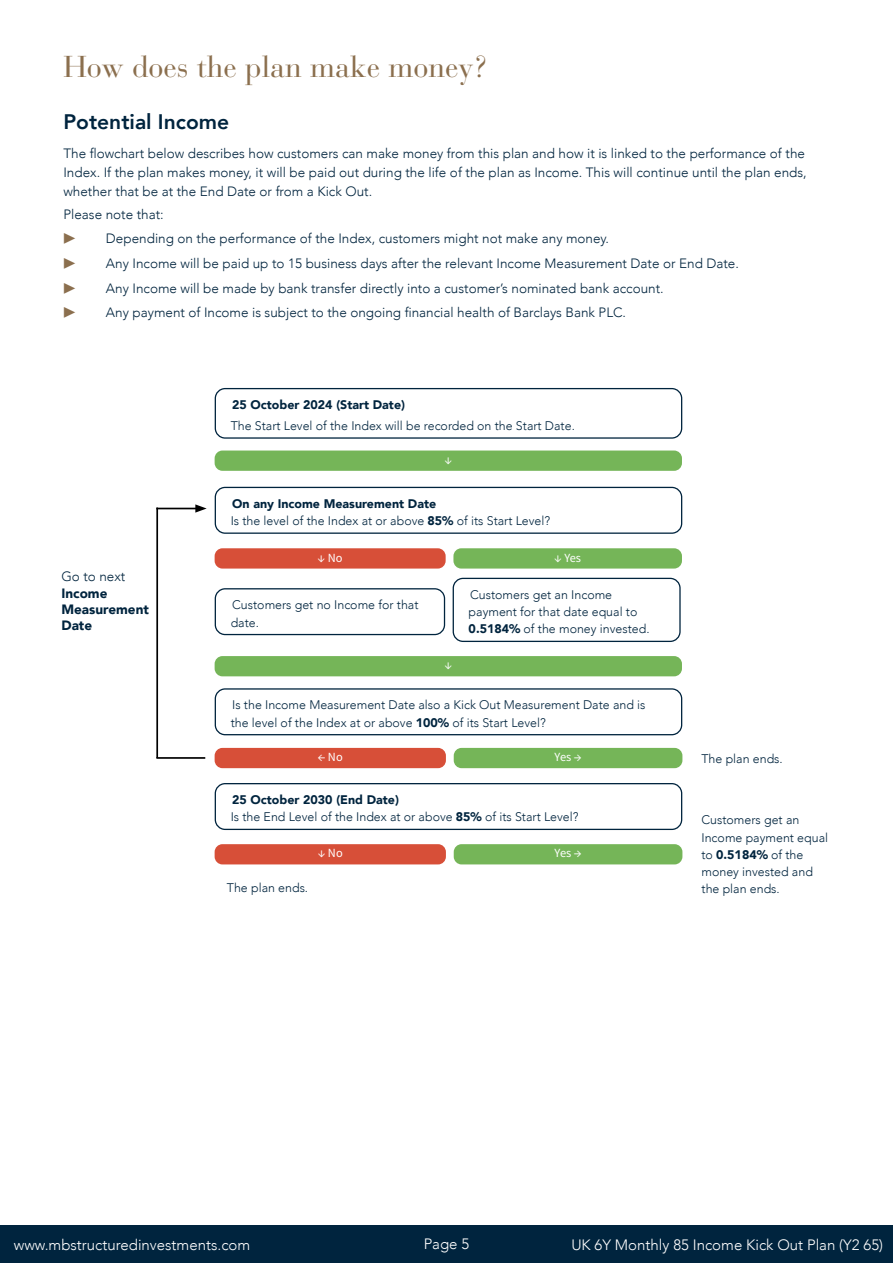
<style>
.page{position:relative;width:893px;height:1263px;background:#fff}
.page>*{position:absolute;margin:0;border:0;box-sizing:border-box;transform-origin:0 0}
.t1{font:30px "Bauer Bodoni Std";color:#8b6f4e}
.t2{font:800 21px "Avenir";color:#00243e}
.t3{font:300 15px "Avenir";color:#fff}
.t4{font:300 13.5px/18.8px "Avenir";color:#00243e}
.t5{font:900 13.5px/16.2px "Avenir";color:#00243e}
.t6{font:13.5px "Source Sans Pro";color:#8b6f4e}
.t7{font:300 12.45px/17.2px "Avenir";color:#00243e}
.t8{font:900 12.45px "Avenir";color:#00243e}
.t9{font:12.45px "Source Sans Pro";color:#fff}
.s1{font-weight:900}
</style>
<div class="page">
<div style="left:0;top:1225px;width:893px;height:38px;background:#00243e"></div>
<div style="left:215px;top:450px;width:467px;height:21px;background:#75b558;border-radius:8px"></div>
<div style="left:215px;top:548px;width:231px;height:21px;background:#d74f38;border-radius:8px"></div>
<div style="left:453px;top:548px;width:229px;height:21px;background:#75b558;border-radius:8px"></div>
<div style="left:215px;top:656px;width:467px;height:20px;background:#75b558;border-radius:8px"></div>
<div style="left:215px;top:388px;width:467px;height:51px;border:1px solid #00243e;border-radius:10px"></div>
<div style="left:215px;top:487px;width:467px;height:47px;border:1px solid #00243e;border-radius:10px"></div>
<div style="left:215px;top:588px;width:230px;height:47px;border:1px solid #00243e;border-radius:10px"></div>
<div style="left:215px;top:748px;width:231px;height:20px;background:#d74f38;border-radius:8px"></div>
<div style="left:454px;top:748px;width:228px;height:20px;background:#75b558;border-radius:8px"></div>
<div style="left:215px;top:844px;width:231px;height:20px;background:#d74f38;border-radius:8px"></div>
<div style="left:454px;top:844px;width:228px;height:20px;background:#75b558;border-radius:8px"></div>
<div style="left:215px;top:783px;width:467px;height:47px;border:1px solid #00243e;border-radius:10px"></div>
<div style="left:215px;top:688px;width:467px;height:47px;border:1px solid #00243e;border-radius:10px"></div>
<hr style="left:156px;top:508px;width:42px;height:1px;background:#000">
<svg style="left:195px;top:504px;width:12px;height:9px"></svg>
<hr style="left:156px;top:507px;width:2px;height:251px;background:#000">
<hr style="left:156px;top:757px;width:49px;height:2px;background:#000">
<div style="left:453px;top:578px;width:228px;height:64px;border:1px solid #00243e;border-radius:10px"></div>
<h1 class="t1" style="left:63px;top:49px;width:427px">How does the plan make money?</h1>
<h2 class="t2" style="left:63px;top:106px;width:167px">Potential Income</h2>
<p class="t4" style="left:63px;top:144px;width:745px">The flowchart below describes how customers can make money from this plan and how it is linked to the performance of the<br>Index. If the plan makes money, it will be paid out during the life of the plan as Income. This will continue until the plan ends, whether that be at the End Date or from a Kick Out.</p>
<p class="t4" style="left:63px;top:205px;width:102px">Please note that:</p>
<p class="t6" style="left:63px;top:230px;width:14px">▶</p>
<p class="t4" style="left:106px;top:229px;width:505px">Depending on the performance of the Index, customers might not make any money.</p>
<p class="t6" style="left:63px;top:255px;width:14px">▶</p>
<p class="t4" style="left:106px;top:254px;width:634px">Any Income will be paid up to 15 business days after the relevant Income Measurement Date or End Date.</p>
<p class="t6" style="left:63px;top:280px;width:14px">▶</p>
<p class="t4" style="left:106px;top:279px;width:559px">Any Income will be made by bank transfer directly into a customer’s nominated bank account.</p>
<p class="t6" style="left:63px;top:304px;width:14px">▶</p>
<p class="t4" style="left:106px;top:303px;width:522px">Any payment of Income is subject to the ongoing financial health of Barclays Bank PLC.</p>
<p class="t8" style="left:232px;top:394px;width:174px">25 October 2024 (Start Date)</p>
<p class="t7" style="left:231px;top:417px;width:346px">The Start Level of the Index will be recorded on the Start Date.</p>
<p class="t9" style="left:444px;top:452px;width:9px">↓</p>
<p class="t7" style="left:231px;top:495px;width:321px"><span class="s1">On any Income Measurement Date<br></span>Is the level of the Index at or above <span class="s1">85%</span> of its Start Level?</p>
<p class="t4" style="left:61px;top:567px;width:65px">Go to next</p>
<p class="t5" style="left:61px;top:584px;width:89px">Income<br>Measurement<br>Date</p>
<p class="t9" style="left:318px;top:549px;width:26px">↓ No</p>
<p class="t9" style="left:554px;top:549px;width:28px">↓ Yes</p>
<p class="t7" style="left:231px;top:596px;width:189px">Customers get no Income for that date.</p>
<p class="t9" style="left:444px;top:657px;width:9px">↓</p>
<p class="t7" style="left:469px;top:586px;width:182px">Customers get an Income payment for that date equal to<br><span class="s1">0.5184%</span> of the money invested.</p>
<p class="t7" style="left:231px;top:696px;width:416px">Is the Income Measurement Date also a Kick Out Measurement Date and is the level of the Index at or above <span class="s1">100%</span> of its Start Level?</p>
<p class="t9" style="left:318px;top:749px;width:26px">← No</p>
<p class="t9" style="left:555px;top:749px;width:28px">Yes →</p>
<p class="t7" style="left:701px;top:750px;width:83px">The plan ends.</p>
<p class="t7" style="left:231px;top:791px;width:349px"><span class="s1">25 October 2030 (End Date)<br></span>Is the End Level of the Index at or above <span class="s1">85%</span> of its Start Level?</p>
<p class="t7" style="left:227px;top:879px;width:83px">The plan ends.</p>
<p class="t9" style="left:318px;top:845px;width:26px">↓ No</p>
<p class="t9" style="left:555px;top:845px;width:28px">Yes →</p>
<p class="t7" style="left:701px;top:811px;width:128px">Customers get an<br>Income payment equal to <span class="s1">0.5184%</span> of the money invested and the plan ends.</p>
<p class="t3" style="left:14px;top:1236px;width:238px">www.mbstructuredinvestments.com</p>
<p class="t3" style="left:424px;top:1235px;width:47px">Page 5</p>
<p class="t3" style="left:571px;top:1235px;width:313px">UK 6Y Monthly 85 Income Kick Out Plan (Y2 65)</p>
</div>
